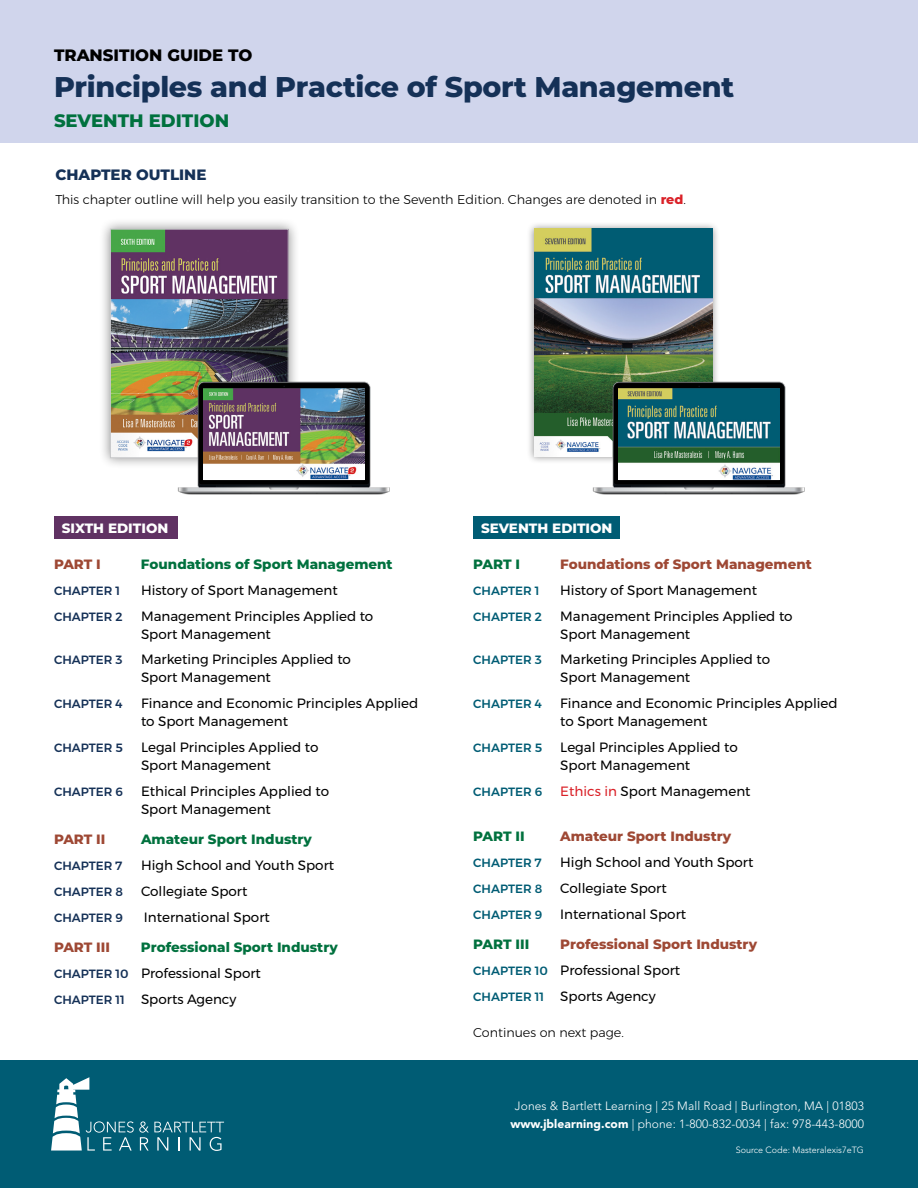
<style>
.page{position:relative;width:918px;height:1188px;background:#fff}
.page>*{position:absolute;margin:0;border:0;box-sizing:border-box;transform-origin:0 0}
.t1{font:800 28.5px "Montserrat";letter-spacing:-.01em;color:#153157}
.t2{font:800 18px "Montserrat";color:#00713e}
.t3{font:800 16.5px "Montserrat";color:#000}
.t4{font:800 15px "Montserrat";color:#153157}
.t5{font:13.5px/18px "Montserrat";color:#000}
.t6{font:800 13.5px "Montserrat";color:#9e4834}
.t7{font:800 13.5px "Montserrat";color:#00713e}
.t8{font:800 13.5px "Montserrat";color:#fff}
.t9{font:300 12.75px "Montserrat";color:#000}
.t10{font:300 12px/18px "Avenir LT Std";letter-spacing:.01em;color:#fff;text-align:center}
.t11{font:500 12px "Montserrat";color:#153157}
.t12{font:500 12px "Montserrat";color:#005c74}
.t13{font:300 9px "Avenir LT Std";color:#fff}
.s1{font-weight:800;color:#da2128}
.s2{font-weight:800;color:#00713e}
.s3{font-weight:500;font-size:12px;color:#153157}
.s4{color:#da2128}
.s5{font-weight:800;color:#9e4834}
.s6{font-weight:500;font-size:12px;color:#005c74}
.s7{font-weight:900}
</style>
<div class="page">
<div style="left:473px;top:517px;width:147px;height:22px;background:#005c74"></div>
<div style="left:54px;top:517px;width:123px;height:22px;background:#603263"></div>
<div style="left:526px;top:221px;width:194px;height:243px;background:#000;opacity:.44"></div>
<img style="left:534px;top:229px;width:178px;height:228px">
<img style="left:588px;top:379px;width:217px;height:116px">
<img style="left:618px;top:389px;width:162px;height:91px">
<div style="left:99px;top:218px;width:200px;height:251px;background:#000;opacity:.44"></div>
<img style="left:112px;top:231px;width:174px;height:225px">
<div style="left:110px;top:229px;width:178px;height:229px;border:1px solid #c7c8ca"></div>
<img style="left:173px;top:379px;width:217px;height:116px">
<img style="left:203px;top:389px;width:162px;height:91px">
<div style="left:0;top:0;width:918px;height:143px;background:#d0d5ec"></div>
<div style="left:0;top:1061px;width:918px;height:127px;background:#005c74"></div>
<svg style="left:51px;top:1077px;width:173px;height:74px"></svg>
<p class="t3" style="left:54px;top:43px;width:200px">TRANSITION GUIDE TO</p>
<h1 class="t1" style="left:54px;top:66px;width:682px">Principles and Practice of Sport Management</h1>
<h2 class="t2" style="left:54px;top:107px;width:177px">SEVENTH EDITION</h2>
<p class="t4" style="left:56px;top:164px;width:152px">CHAPTER OUTLINE</p>
<p class="t9" style="left:56px;top:190px;width:632px">This chapter outline will help you easily transition to the Seventh Edition. Changes are denoted in <span class="s1">red</span>.</p>
<p class="t8" style="left:62px;top:518px;width:108px">SIXTH EDITION</p>
<p class="t6" style="left:54px;top:554px;width:48px">PART I</p>
<p class="t7" style="left:141px;top:554px;width:253px">Foundations of Sport Management</p>
<p class="t11" style="left:54px;top:581px;width:68px">CHAPTER 1</p>
<p class="t5" style="left:141px;top:581px;width:198px">History of Sport Management</p>
<p class="t11" style="left:54px;top:607px;width:70px">CHAPTER 2</p>
<p class="t5" style="left:141px;top:607px;width:234px">Management Principles Applied to<br>Sport Management</p>
<p class="t11" style="left:54px;top:651px;width:70px">CHAPTER 3</p>
<p class="t5" style="left:141px;top:650px;width:211px">Marketing Principles Applied to<br>Sport Management</p>
<p class="t11" style="left:54px;top:695px;width:70px">CHAPTER 4</p>
<p class="t5" style="left:141px;top:694px;width:279px">Finance and Economic Principles Applied to Sport Management</p>
<p class="t11" style="left:54px;top:738px;width:70px">CHAPTER 5</p>
<p class="t5" style="left:141px;top:738px;width:179px">Legal Principles Applied to<br>Sport Management</p>
<p class="t11" style="left:54px;top:782px;width:71px">CHAPTER 6</p>
<p class="t5" style="left:141px;top:782px;width:190px">Ethical Principles Applied to<br>Sport Management</p>
<p class="t6" style="left:54px;top:830px;width:53px">PART II</p>
<p class="t7" style="left:141px;top:830px;width:173px">Amateur Sport Industry</p>
<p class="t11" style="left:54px;top:856px;width:70px">CHAPTER 7</p>
<p class="t5" style="left:141px;top:856px;width:195px">High School and Youth Sport</p>
<p class="t11" style="left:54px;top:882px;width:71px">CHAPTER 8</p>
<p class="t5" style="left:141px;top:882px;width:108px">Collegiate Sport</p>
<p class="t11" style="left:54px;top:908px;width:71px">CHAPTER 9</p>
<p class="t5" style="left:144px;top:908px;width:127px">International Sport</p>
<p class="t6" style="left:54px;top:937px;width:58px">PART III</p>
<p class="t5" style="left:54px;top:934px;width:285px;line-height:25.8px;text-indent:87px"><span class="s2">Professional Sport Industry<br></span><span class="s3">CHAPTER 10</span> Professional Sport<br><span class="s3">CHAPTER 11</span> Sports Agency</p>
<p class="t8" style="left:481px;top:518px;width:133px">SEVENTH EDITION</p>
<p class="t7" style="left:473px;top:554px;width:48px">PART I</p>
<p class="t6" style="left:560px;top:554px;width:253px">Foundations of Sport Management</p>
<p class="t12" style="left:473px;top:581px;width:68px">CHAPTER 1</p>
<p class="t5" style="left:560px;top:581px;width:198px">History of Sport Management</p>
<p class="t12" style="left:473px;top:607px;width:70px">CHAPTER 2</p>
<p class="t5" style="left:560px;top:607px;width:234px">Management Principles Applied to<br>Sport Management</p>
<p class="t12" style="left:473px;top:651px;width:70px">CHAPTER 3</p>
<p class="t5" style="left:560px;top:650px;width:211px">Marketing Principles Applied to<br>Sport Management</p>
<p class="t12" style="left:473px;top:695px;width:70px">CHAPTER 4</p>
<p class="t5" style="left:560px;top:694px;width:279px">Finance and Economic Principles Applied to Sport Management</p>
<p class="t12" style="left:473px;top:738px;width:70px">CHAPTER 5</p>
<p class="t5" style="left:560px;top:738px;width:179px">Legal Principles Applied to<br>Sport Management</p>
<p class="t12" style="left:473px;top:782px;width:71px">CHAPTER 6</p>
<p class="t5" style="left:560px;top:782px;width:192px"><span class="s4">Ethics in</span> Sport Management</p>
<p class="t7" style="left:473px;top:827px;width:53px">PART II</p>
<p class="t6" style="left:560px;top:827px;width:173px">Amateur Sport Industry</p>
<p class="t12" style="left:473px;top:853px;width:70px">CHAPTER 7</p>
<p class="t5" style="left:560px;top:853px;width:195px">High School and Youth Sport</p>
<p class="t12" style="left:473px;top:879px;width:71px">CHAPTER 8</p>
<p class="t5" style="left:560px;top:879px;width:108px">Collegiate Sport</p>
<p class="t12" style="left:473px;top:905px;width:71px">CHAPTER 9</p>
<p class="t5" style="left:560px;top:905px;width:127px">International Sport</p>
<p class="t7" style="left:473px;top:934px;width:58px">PART III</p>
<p class="t5" style="left:473px;top:931px;width:285px;line-height:25.8px;text-indent:87px"><span class="s5">Professional Sport Industry<br></span><span class="s6">CHAPTER 10</span> Professional Sport<br><span class="s6">CHAPTER 11</span> Sports Agency</p>
<p class="t9" style="left:473px;top:1022px;width:152px">Continues on next page.</p>
<p class="t10" style="left:510px;top:1097px;width:355px">Jones &amp; Bartlett Learning | 25 Mall Road | Burlington, MA | 01803 <span class="s7">www.jblearning.com</span> | phone: 1-800-832-0034 | fax: 978-443-8000</p>
<p class="t13" style="left:736px;top:1145px;width:130px">Source Code: Masteralexis7eTG</p>
</div>
